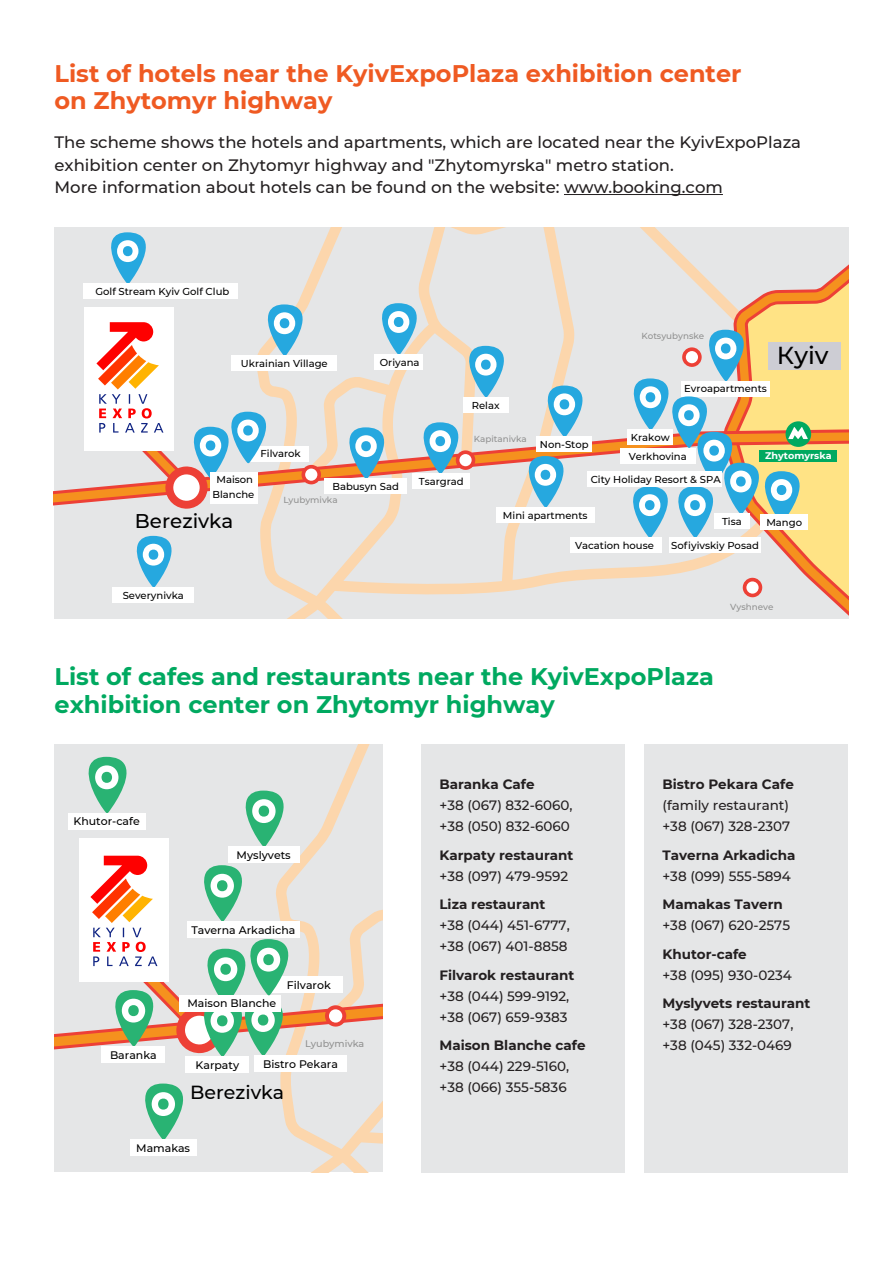
<style>
.page{position:relative;width:893px;height:1263px;background:#fff}
.page>*{position:absolute;margin:0;border:0;box-sizing:border-box;transform-origin:0 0}
.t1{font:500 24.45px "Montserrat";color:#000}
.t2{font:700 24px/27px "Montserrat";color:#00a960}
.t3{font:700 24px/27px "Montserrat";color:#ef5a22}
.t4{font:500 19.8px "Montserrat";color:#000}
.t5{font:500 18.9px "Montserrat";color:#000}
.t6{font:500 16.5px/22.5px "Montserrat";color:#231f20}
.t7{font:500 13.5px/21px "Montserrat";color:#231f20}
.t8{font:700 13.5px "Montserrat";color:#231f20}
.t9{font:500 10.95px "Montserrat";color:#000}
.t10{font:500 10.05px/15px "Montserrat";color:#000;text-align:center}
.t11{font:700 9.6px "Montserrat";color:#fff}
.t12{font:500 9.6px "Montserrat";color:#919191}
.t13{font:500 8.85px "Montserrat";color:#919191}
</style>
<div class="page">
<div style="left:421px;top:744px;width:204px;height:428px;background:#e5e6e7"></div>
<div style="left:645px;top:744px;width:203px;height:428px;background:#e5e6e7"></div>
<hr style="left:564px;top:194px;width:159px;height:1px;background:#231f20">
<div style="left:54px;top:227px;width:795px;height:392px;background:#e5e6e7"></div>
<svg style="left:287px;top:599px;width:56px;height:20px"></svg>
<svg style="left:322px;top:508px;width:307px;height:101px"></svg>
<svg style="left:640px;top:227px;width:47px;height:32px"></svg>
<svg style="left:54px;top:429px;width:575px;height:79px"></svg>
<div style="left:113px;top:587px;width:81px;height:15px;background:#fff"></div>
<div style="left:496px;top:507px;width:98px;height:15px;background:#fff"></div>
<div style="left:537px;top:437px;width:55px;height:15px;background:#fff"></div>
<div style="left:628px;top:430px;width:45px;height:15px;background:#fff"></div>
<div style="left:620px;top:449px;width:75px;height:15px;background:#fff"></div>
<div style="left:570px;top:538px;width:91px;height:15px;background:#fff"></div>
<div style="left:588px;top:471px;width:134px;height:15px;background:#fff"></div>
<div style="left:83px;top:284px;width:154px;height:15px;background:#fff"></div>
<svg style="left:629px;top:259px;width:220px;height:357px"></svg>
<div style="left:84px;top:307px;width:90px;height:143px;background:#fff"></div>
<svg style="left:239px;top:1161px;width:144px;height:11px;background:#eae2d9"></svg>
<svg style="left:96px;top:227px;width:492px;height:372px"></svg>
<svg style="left:54px;top:744px;width:329px;height:417px"></svg>
<h2 class="t3" style="left:55px;top:59px;width:688px">List of hotels near the KyivExpoPlaza exhibition center on Zhytomyr highway</h2>
<p class="t6" style="left:55px;top:130px;width:748px">The scheme shows the hotels and apartments, which are located near the KyivExpoPlaza exhibition center on Zhytomyr highway and "Zhytomyrska" metro station.<br>More information about hotels can be found on the website: www.booking.com</p>
<p class="t10" style="left:95px;top:283px;width:135px">Golf Stream Kyiv Golf Club</p>
<p class="t10" style="left:241px;top:356px;width:88px">Ukrainian Village</p>
<p class="t10" style="left:380px;top:354px;width:41px">Oriyana</p>
<p class="t10" style="left:472px;top:397px;width:29px">Relax</p>
<p class="t13" style="left:641px;top:330px;width:64px">Kotsyubynske</p>
<p class="t10" style="left:684px;top:381px;width:84px">Evroapartments</p>
<h1 class="t1" style="left:777px;top:338px;width:53px">Кyiv</h1>
<p class="t10" style="left:261px;top:446px;width:42px">Filvarok</p>
<p class="t10" style="left:213px;top:472px;width:43px">Maison<br>Blanche</p>
<p class="t10" style="left:419px;top:473px;width:46px">Tsargrad</p>
<p class="t10" style="left:332px;top:479px;width:68px">Babusyn Sad</p>
<p class="t13" style="left:283px;top:494px;width:56px">Lyubymivka</p>
<h3 class="t4" style="left:135px;top:507px;width:100px">Berezivka</h3>
<p class="t13" style="left:474px;top:433px;width:54px">Kapitanivka</p>
<p class="t10" style="left:540px;top:437px;width:50px">Non-Stop</p>
<p class="t10" style="left:631px;top:430px;width:40px">Krakow</p>
<p class="t10" style="left:629px;top:449px;width:60px">Verkhovina</p>
<p class="t10" style="left:591px;top:471px;width:131px">City Holiday Resort &amp; SPA</p>
<p class="t10" style="left:503px;top:507px;width:86px">Mini apartments</p>
<p class="t10" style="left:722px;top:514px;width:21px">Tisa</p>
<p class="t11" style="left:765px;top:448px;width:68px">Zhytomyrska</p>
<p class="t10" style="left:766px;top:515px;width:37px">Mango</p>
<p class="t10" style="left:575px;top:537px;width:80px">Vacation house</p>
<p class="t10" style="left:671px;top:537px;width:89px">Sofiyivskiy Posad</p>
<p class="t10" style="left:123px;top:587px;width:63px">Severynivka</p>
<p class="t13" style="left:730px;top:601px;width:45px">Vyshneve</p>
<h2 class="t2" style="left:55px;top:662px;width:661px">List of cafes and restaurants near the KyivExpoPlaza exhibition center on Zhytomyr highway</h2>
<p class="t9" style="left:73px;top:814px;width:68px">Khutor-cafe</p>
<p class="t9" style="left:110px;top:1047px;width:48px">Baranka</p>
<p class="t9" style="left:237px;top:847px;width:56px">Myslyvets</p>
<p class="t9" style="left:191px;top:922px;width:105px">Taverna Arkadicha</p>
<p class="t9" style="left:187px;top:995px;width:90px">Maison Blanche</p>
<p class="t9" style="left:287px;top:977px;width:45px">Filvarok</p>
<p class="t12" style="left:305px;top:1037px;width:61px">Lyubymivka</p>
<p class="t9" style="left:196px;top:1057px;width:45px">Karpaty</p>
<p class="t9" style="left:263px;top:1056px;width:76px">Bistro Pekara</p>
<h3 class="t5" style="left:190px;top:1079px;width:96px">Berezivka</h3>
<p class="t9" style="left:136px;top:1140px;width:55px">Mamakas</p>
<p class="t8" style="left:439px;top:774px;width:97px">Baranka Cafe</p>
<p class="t7" style="left:439px;top:794px;width:135px">+38 (067) 832-6060, +38 (050) 832-6060</p>
<p class="t8" style="left:439px;top:845px;width:135px">Karpaty restaurant</p>
<p class="t7" style="left:439px;top:865px;width:130px">+38 (097) 479-9592</p>
<p class="t8" style="left:439px;top:894px;width:108px">Liza restaurant</p>
<p class="t7" style="left:439px;top:914px;width:132px">+38 (044) 451-6777, +38 (067) 401-8858</p>
<p class="t8" style="left:439px;top:965px;width:136px">Filvarok restaurant</p>
<p class="t7" style="left:439px;top:985px;width:131px">+38 (044) 599-9192, +38 (067) 659-9383</p>
<p class="t8" style="left:439px;top:1035px;width:148px">Maison Blanche cafe</p>
<p class="t7" style="left:439px;top:1055px;width:131px">+38 (044) 229-5160, +38 (066) 355-5836</p>
<p class="t8" style="left:662px;top:774px;width:133px">Bistro Pekara Cafe</p>
<p class="t7" style="left:662px;top:794px;width:129px">(family restaurant) +38 (067) 328-2307</p>
<p class="t8" style="left:662px;top:845px;width:135px">Taverna Arkadicha</p>
<p class="t7" style="left:662px;top:865px;width:130px">+38 (099) 555-5894</p>
<p class="t8" style="left:662px;top:894px;width:122px">Mamakas Tavern</p>
<p class="t7" style="left:662px;top:914px;width:129px">+38 (067) 620-2575</p>
<p class="t8" style="left:662px;top:944px;width:86px">Khutor-cafe</p>
<p class="t7" style="left:662px;top:964px;width:131px">+38 (095) 930-0234</p>
<p class="t8" style="left:662px;top:993px;width:150px">Myslyvets restaurant</p>
<p class="t7" style="left:662px;top:1013px;width:133px">+38 (067) 328-2307, +38 (045) 332-0469</p>
</div>
